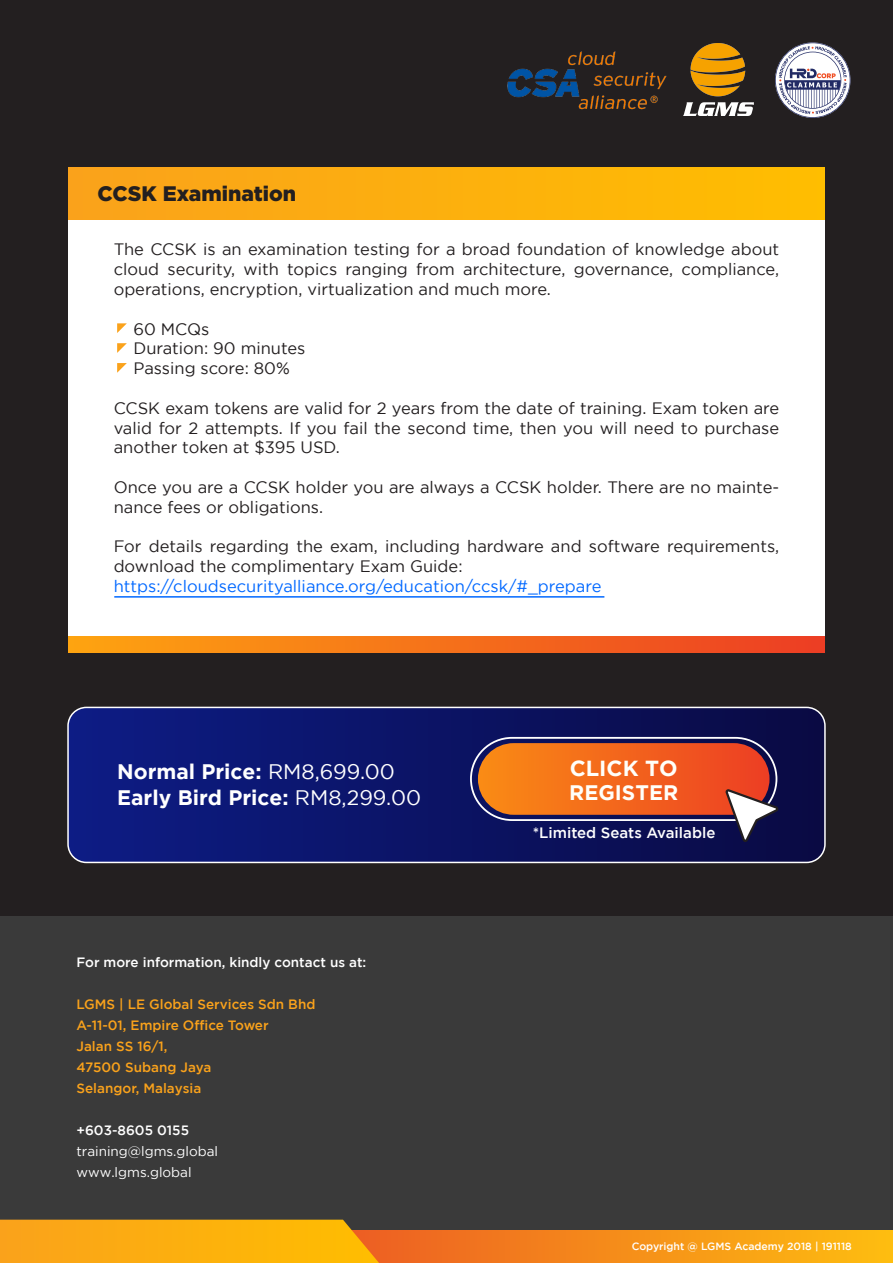
<style>
.page{position:relative;width:893px;height:1263px;background:#231f20}
.page>*{position:absolute;margin:0;border:0;box-sizing:border-box;transform-origin:0 0}
.t1{font:700 21.75px "Gotham";color:#fffffa}
.t2{font:700 21px/25.2px "Gotham";color:#fff}
.t3{font:900 21px "Gotham";color:#231f20}
.t4{font:700 21px "Gotham";color:#fffffa}
.t5{font:16.5px/19.8px "Gotham";color:#231f20}
.t6{font:16.5px "Gotham";color:#0068ff}
.t7{font:500 15px "Gotham";color:#fff}
.t8{font:500 13.5px/21px "Gotham";color:#faa21b}
.t9{font:500 13.5px "Gotham";color:#fff}
.t10{font:13.5px/21px "Gotham";color:#fff}
.t11{font:500 10.5px "Gotham";color:#fff}
.s1{font-weight:400}
</style>
<div class="page">
<div style="left:0;top:917px;width:893px;height:346px;background:#3a3a3a"></div>
<div style="left:335px;top:1230px;width:558px;height:33px;background:linear-gradient(to right,#ec5a24,#febe10)"></div>
<svg style="left:0;top:1220px;width:379px;height:43px;background:#f8aa0f"></svg>
<div style="left:68px;top:219px;width:757px;height:418px;background:#fff"></div>
<div style="left:68px;top:167px;width:757px;height:52px;background:linear-gradient(to right,#faa21b,#ffbe00)"></div>
<svg style="left:117px;top:323px;width:10px;height:10px"></svg>
<svg style="left:117px;top:343px;width:10px;height:10px"></svg>
<svg style="left:117px;top:363px;width:10px;height:10px"></svg>
<svg style="left:775px;top:43px;width:75px;height:75px"></svg>
<hr style="left:114px;top:596px;width:490px;height:2px;background:#0068ff">
<div style="left:68px;top:637px;width:757px;height:16px;background:linear-gradient(to right,#fea410,#ec3d24)"></div>
<svg style="left:70px;top:707px;width:753px;height:155px;background:#0c1568"></svg>
<div style="left:67px;top:707px;width:759px;height:156px;border:2px solid #fff;border-radius:18px"></div>
<div style="left:470px;top:737px;width:307px;height:84px;border:2px solid #fff;border-radius:41px"></div>
<div style="left:478px;top:743px;width:291px;height:72px;background:linear-gradient(to right,#f98b15,#ed3e24);border-radius:36px"></div>
<svg style="left:723px;top:788px;width:57px;height:56px;background:#755d74"></svg>
<img style="left:683px;top:44px;width:70px;height:72px">
<img style="left:507px;top:51px;width:160px;height:59px">
<p class="t3" style="left:98px;top:181px;width:200px">CCSK Examination</p>
<p class="t5" style="left:114px;top:239px;width:667px;text-align:justify">The CCSK is an examination testing for a broad foundation of knowledge about cloud security, with topics ranging from architecture, governance, compliance, operations, encryption, virtualization and much more.</p>
<p class="t5" style="left:133px;top:319px;width:173px">60 MCQs<br>Duration: 90 minutes<br>Passing score: 80%</p>
<p class="t5" style="left:114px;top:398px;width:667px;text-align:justify">CCSK exam tokens are valid for 2 years from the date of training. Exam token are valid for 2 attempts. If you fail the second time, then you will need to purchase another token at $395 USD.</p>
<p class="t5" style="left:114px;top:477px;width:667px">Once you are a CCSK holder you are always a CCSK holder. There are no mainte&shy;nance fees or obligations.</p>
<p class="t5" style="left:114px;top:536px;width:667px">For details regarding the exam, including hardware and software requirements, download the complimentary Exam Guide:</p>
<p class="t6" style="left:114px;top:577px;width:489px">https://cloudsecurityalliance.org/education/ccsk/#_prepare</p>
<p class="t2" style="left:117px;top:759px;width:305px">Normal Price: <span class="s1">RM8,699.00<br></span>Early Bird Price: <span class="s1">RM8,299.00</span></p>
<p class="t9" style="left:76px;top:955px;width:291px">For more information, kindly contact us at:</p>
<p class="t8" style="left:76px;top:994px;width:240px">LGMS | LE Global Services Sdn Bhd<br>A-11-01, Empire Office Tower<br>Jalan SS 16/1,<br>47500 Subang Jaya<br>Selangor, Malaysia</p>
<p class="t9" style="left:76px;top:1123px;width:114px">+603-8605 0155</p>
<p class="t10" style="left:76px;top:1141px;width:143px">training@lgms.global www.lgms.global</p>
<h1 class="t1" style="left:570px;top:756px;width:109px">CLICK TO</h1>
<p class="t4" style="left:569px;top:780px;width:111px">REGISTER</p>
<p class="t7" style="left:533px;top:824px;width:184px">*Limited Seats Available</p>
<p class="t11" style="left:632px;top:1240px;width:222px">Copyright @ LGMS Academy 2018 | 191118</p>
</div>
